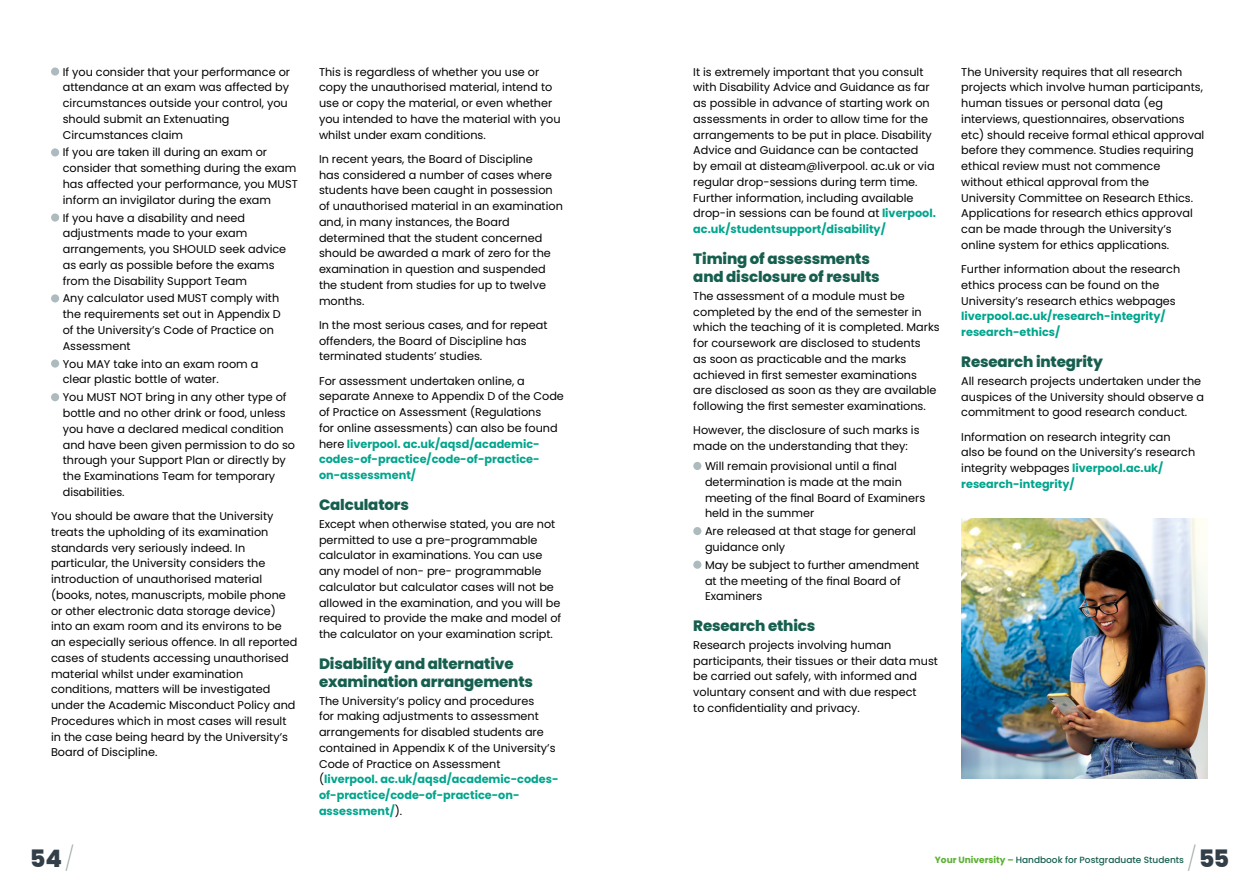
<style>
.page{position:relative;width:1259px;height:893px;background:#fff}
.page>*{position:absolute;margin:0;border:0;box-sizing:border-box;transform-origin:0 0}
.t1{font:800 24px "Poppins";color:#323e48}
.t2{font:800 15px/18px "Poppins";letter-spacing:-.01em;color:#165f4f}
.t3{font:11.25px/15.8px "Poppins";color:#000}
.t4{font:700 11.25px/15.8px "Poppins";color:#00a58d}
.t5{font:500 9px "Poppins";color:#165f4f}
.s1{font-weight:700;color:#00a58d}
.s2{font-weight:200;color:#9eabaa}
.s3{font-weight:700;color:#5ab031}
</style>
<div class="page">
<div style="left:51px;top:67px;width:8px;height:9px;background:#aebbbe;border-radius:50%"></div>
<div style="left:51px;top:148px;width:8px;height:8px;background:#aebbbe;border-radius:50%"></div>
<div style="left:51px;top:213px;width:8px;height:9px;background:#aebbbe;border-radius:50%"></div>
<div style="left:51px;top:294px;width:8px;height:8px;background:#aebbbe;border-radius:50%"></div>
<div style="left:51px;top:359px;width:8px;height:9px;background:#aebbbe;border-radius:50%"></div>
<div style="left:51px;top:393px;width:8px;height:8px;background:#aebbbe;border-radius:50%"></div>
<div style="left:693px;top:462px;width:8px;height:8px;background:#aebbbe;border-radius:50%"></div>
<div style="left:693px;top:527px;width:8px;height:8px;background:#aebbbe;border-radius:50%"></div>
<div style="left:693px;top:561px;width:8px;height:8px;background:#aebbbe;border-radius:50%"></div>
<img style="left:961px;top:519px;width:247px;height:259px">
<p class="t3" style="left:63px;top:64px;width:229px">If you consider that your performance or attendance at an exam was affected by circumstances outside your control, you should submit an Extenuating Circumstances claim</p>
<p class="t3" style="left:63px;top:145px;width:236px">If you are taken ill during an exam or consider that something during the exam has affected your performance, you MUST inform an invigilator during the exam</p>
<p class="t3" style="left:63px;top:210px;width:225px">If you have a disability and need adjustments made to your exam arrangements, you SHOULD seek advice as early as possible before the exams from the Disability Support Team</p>
<p class="t3" style="left:63px;top:291px;width:220px">Any calculator used MUST comply with the requirements set out in Appendix D of the University’s Code of Practice on<br>Assessment</p>
<p class="t3" style="left:63px;top:356px;width:197px">You MAY take into an exam room a clear plastic bottle of water.</p>
<p class="t3" style="left:63px;top:389px;width:234px">You MUST NOT bring in any other type of bottle and no other drink or food, unless you have a declared medical condition and have been given permission to do so through your Support Plan or directly by the Examinations Team for temporary disabilities.</p>
<p class="t3" style="left:51px;top:508px;width:248px">You should be aware that the University treats the upholding of its examination standards very seriously indeed. In particular, the University considers the introduction of unauthorised material (books, notes, manuscripts, mobile phone or other electronic data storage device) into an exam room and its environs to be an especially serious offence. In all reported cases of students accessing unauthorised material whilst under examination conditions, matters will be investigated under the Academic Misconduct Policy and Procedures which in most cases will result in the case being heard by the University’s Board of Discipline.</p>
<p class="t3" style="left:319px;top:64px;width:243px">This is regardless of whether you use or copy the unauthorised material, intend to use or copy the material, or even whether you intended to have the material with you whilst under exam conditions.</p>
<p class="t3" style="left:319px;top:151px;width:245px">In recent years, the Board of Discipline<br>has considered a number of cases where students have been caught in possession of unauthorised material in an examination and, in many instances, the Board determined that the student concerned should be awarded a mark of zero for the examination in question and suspended the student from studies for up to twelve months.</p>
<p class="t3" style="left:319px;top:317px;width:230px">In the most serious cases, and for repeat offenders, the Board of Discipline has terminated students’ studies.</p>
<p class="t3" style="left:319px;top:373px;width:246px">For assessment undertaken online, a separate Annexe to Appendix D of the Code of Practice on Assessment (Regulations<br>for online assessments) can also be found here <span class="s1">liverpool. ac.uk/aqsd/academic&shy;codes-of-practice/code-of-practice&shy;on-assessment/</span></p>
<h2 class="t2" style="left:319px;top:496px;width:91px">Calculators</h2>
<p class="t3" style="left:319px;top:516px;width:244px">Except when otherwise stated, you are not permitted to use a pre-programmable calculator in examinations. You can use any model of non- pre- programmable calculator but calculator cases will not be allowed in the examination, and you will be required to provide the make and model of the calculator on your examination script.</p>
<h2 class="t2" style="left:319px;top:655px;width:216px">Disability and alternative examination arrangements</h2>
<p class="t3" style="left:319px;top:693px;width:241px">The University’s policy and procedures<br>for making adjustments to assessment arrangements for disabled students are contained in Appendix K of the University’s Code of Practice on Assessment (<span class="s1">liverpool. ac.uk/aqsd/academic-codes&shy;of-practice/code-of-practice-on&shy;assessment/</span>).</p>
<p class="t3" style="left:693px;top:64px;width:244px">It is extremely important that you consult with Disability Advice and Guidance as far as possible in advance of starting work on assessments in order to allow time for the arrangements to be put in place. Disability Advice and Guidance can be contacted<br>by email at disteam@liverpool. ac.uk or via regular drop-sessions during term time.<br>Further information, including available drop-in sessions can be found at <span class="s1">liverpool. ac.uk/studentsupport/disability/</span></p>
<h2 class="t2" style="left:693px;top:250px;width:188px">Timing of assessments and disclosure of results</h2>
<p class="t3" style="left:693px;top:288px;width:248px">The assessment of a module must be completed by the end of the semester in which the teaching of it is completed. Marks for coursework are disclosed to students<br>as soon as practicable and the marks achieved in first semester examinations<br>are disclosed as soon as they are available following the first semester examinations.</p>
<p class="t3" style="left:693px;top:422px;width:228px">However, the disclosure of such marks is made on the understanding that they:</p>
<p class="t3" style="left:705px;top:458px;width:222px">Will remain provisional until a final determination is made at the main meeting of the final Board of Examiners held in the summer</p>
<p class="t3" style="left:705px;top:523px;width:213px">Are released at that stage for general guidance only</p>
<p class="t3" style="left:705px;top:557px;width:216px">May be subject to further amendment at the meeting of the final Board of<br>Examiners</p>
<h2 class="t2" style="left:693px;top:617px;width:124px">Research ethics</h2>
<p class="t3" style="left:693px;top:637px;width:246px">Research projects involving human participants, their tissues or their data must be carried out safely, with informed and voluntary consent and with due respect<br>to confidentiality and privacy.</p>
<p class="t3" style="left:961px;top:64px;width:245px">The University requires that all research projects which involve human participants, human tissues or personal data (eg interviews, questionnaires, observations etc) should receive formal ethical approval before they commence. Studies requiring ethical review must not commence without ethical approval from the University Committee on Research Ethics.<br>Applications for research ethics approval can be made through the University’s online system for ethics applications.</p>
<p class="t3" style="left:961px;top:261px;width:220px">Further information about the research ethics process can be found on the<br>University’s research ethics webpages</p>
<p class="t4" style="left:961px;top:309px;width:206px">liverpool.ac.uk/research-integrity/ research-ethics/</p>
<h2 class="t2" style="left:961px;top:353px;width:143px">Research integrity</h2>
<p class="t3" style="left:961px;top:373px;width:244px">All research projects undertaken under the auspices of the University should observe a commitment to good research conduct.</p>
<p class="t3" style="left:961px;top:429px;width:235px">Information on research integrity can also be found on the University’s research integrity webpages <span class="s1">liverpool.ac.uk/ research-integrity/</span></p>
<h1 class="t1" style="left:30px;top:845px;width:46px">54<span class="s2">/</span></h1>
<p class="t5" style="left:935px;top:855px;width:251px"><span class="s3">Your University –</span> Handbook for Postgraduate Students</p>
<h1 class="t1" style="left:1187px;top:845px;width:43px"><span class="s2">/</span>55</h1>
</div>
